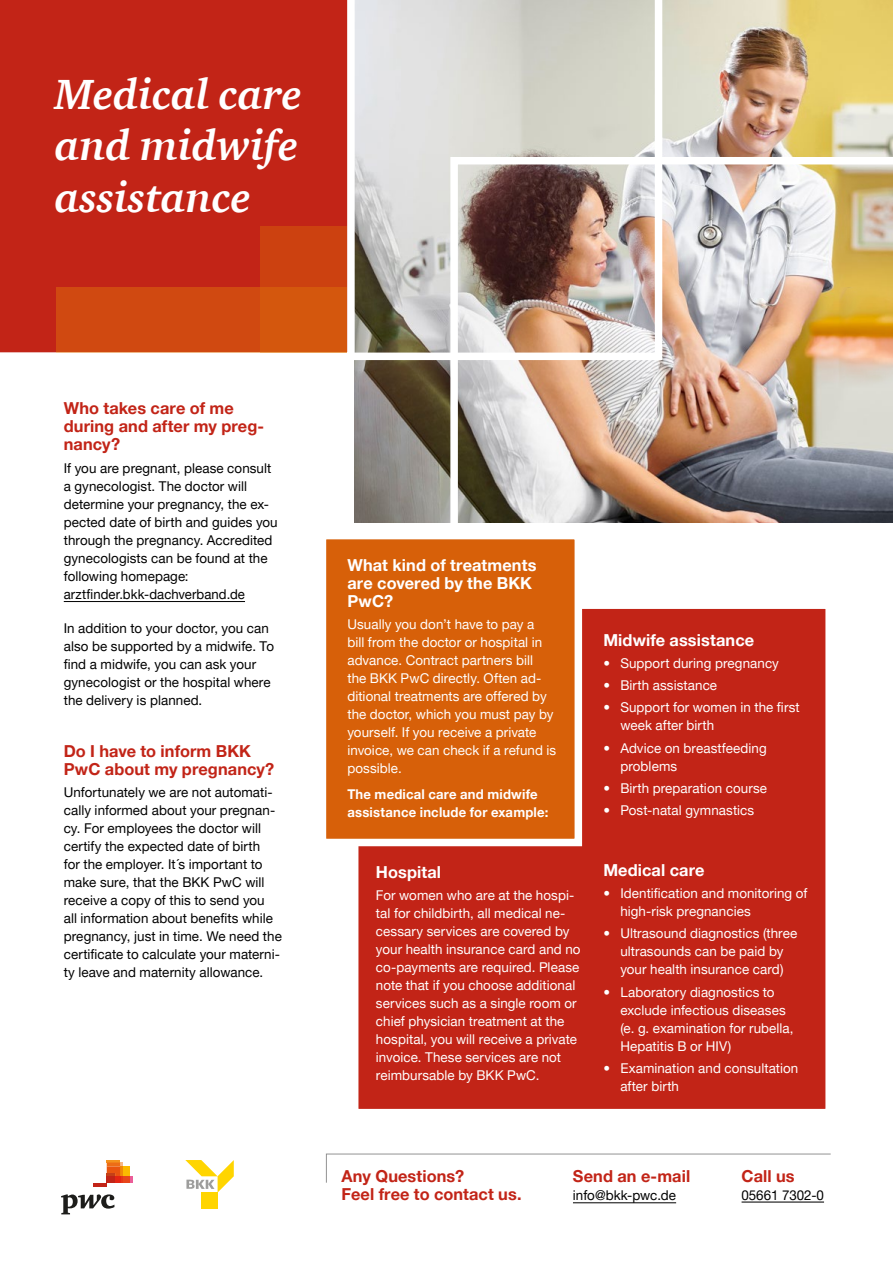
<style>
.page{position:relative;width:893px;height:1263px;background:#fff}
.page>*{position:absolute;margin:0;border:0;box-sizing:border-box;transform-origin:0 0}
.headline_big{font:italic 700 43.35px/51.9px "ITC Charter Com";color:#fff;text-align:justify}
.strong{font:700 16.5px/18px "Helvetica Neue LT Pro";letter-spacing:.005em;color:#c22417}
.strong-2{font:700 16.5px/18px "Helvetica Neue LT Pro";letter-spacing:.005em;color:#fff}
.Body_Copy{font:13.5px/18px "Helvetica Neue LT Pro";letter-spacing:.005em;color:#000}
.unordered_list{font:13.5px/18px "Helvetica Neue LT Pro";letter-spacing:.005em;color:#fff}
.strong-3{font:13.5px/18px "Helvetica Neue LT Pro";letter-spacing:.005em;color:#fff}
.Body_Copy-2{font:13.5px/18px "Helvetica Neue LT Pro";letter-spacing:.005em;color:#fff}
.Callouts_Labels{font:700 13.5px/18px "Helvetica Neue LT Pro";letter-spacing:.015em;color:#fff}
.strong-4{font:13.5px "Helvetica Neue LT Pro";color:#000}
</style>
<div class="page">
<svg style="left:61px;top:1194px;width:53px;height:20px"></svg>
<svg style="left:129px;top:1176px;width:4px;height:7px"></svg>
<div style="left:123px;top:1166px;width:6px;height:10px;background:#fbba00"></div>
<div style="left:123px;top:1176px;width:6px;height:7px;background:#e8461b"></div>
<svg style="left:107px;top:1160px;width:16px;height:23px"></svg>
<div style="left:107px;top:1176px;width:8px;height:7px;background:#c22417"></div>
<hr style="left:93px;top:1183px;width:14px;height:4px;background:#c22417">
<svg style="left:185px;top:1160px;width:49px;height:32px"></svg>
<div style="left:202px;top:1192px;width:16px;height:16px;background:#ffd500"></div>
<svg style="left:326px;top:1153px;width:505px;height:30px"></svg>
<hr style="left:573px;top:1202px;width:103px;height:1px;background:#000">
<img style="left:355px;top:0;width:538px;height:523px">
<img style="left:450px;top:157px;width:443px;height:366px">
<div style="left:351px;top:601px;width:482px;height:515px;background:#c22417;border:8px solid #fff"></div>
<hr style="left:64px;top:601px;width:181px;height:1px;background:#000">
<svg style="left:326px;top:539px;width:260px;height:311px;background:#d86513"></svg>
<svg style="left:0;top:0;width:662px;height:360px;background:#c3776d"></svg>
<div style="left:260px;top:226px;width:86px;height:126px;background:#cc4110"></div>
<div style="left:56px;top:287px;width:291px;height:66px;background:linear-gradient(to right,#cf4412,#d4560d)"></div>
<hr style="left:742px;top:1202px;width:82px;height:1px;background:#000">
<h1 class="headline_big" style="left:55px;top:67px;width:248px">Medical care and midwife assistance</h1>
<p class="strong" style="left:64px;top:399px;width:202px">Who takes care of me during and after my preg&shy;nancy?</p>
<p class="Body_Copy" style="left:64px;top:458px;width:215px">If you are pregnant, please consult a gynecologist. The doctor will determine your pregnancy, the ex&shy;pected date of birth and guides you through the pregnancy. Accredited gynecologists can be found at the following homepage: arztfinder.bkk-dachverband.de</p>
<p class="Body_Copy" style="left:64px;top:618px;width:212px">In addition to your doctor, you can also be supported by a midwife. To find a midwife, you can ask your gynecologist or the hospital where the delivery is planned.</p>
<p class="strong" style="left:64px;top:741px;width:212px">Do I have to inform BKK<br>PwC about my pregnancy?</p>
<p class="Body_Copy" style="left:64px;top:783px;width:220px">Unfortunately we are not automati&shy;cally informed about your pregnan&shy;cy. For employees the doctor will certify the expected date of birth<br>for the employer. It´s important to make sure, that the BKK PwC will receive a copy of this to send you<br>all information about benefits while pregnancy, just in time. We need the certificate to calculate your materni&shy;ty leave and maternity allowance.</p>
<p class="strong-2" style="left:347px;top:555px;width:190px">What kind of treatments are covered by the BKK<br>PwC?</p>
<p class="Body_Copy-2" style="left:347px;top:615px;width:210px">Usually you don’t have to pay a<br>bill from the doctor or hospital in advance. Contract partners bill<br>the BKK PwC directly. Often ad&shy;ditional treatments are offered by the doctor, which you must pay by yourself. If you receive a private invoice, we can check if a refund is possible.</p>
<p class="Callouts_Labels" style="left:347px;top:785px;width:202px">The medical care and midwife assistance include for example:</p>
<p class="strong-2" style="left:376px;top:863px;width:67px">Hospital</p>
<p class="strong-3" style="left:376px;top:886px;width:206px">For women who are at the hospi&shy;tal for childbirth, all medical ne&shy;cessary services are covered by your health insurance card and no co-payments are required. Please note that if you choose additional services such as a single room or chief physician treatment at the hospital, you will receive a private invoice. These services are not reimbursable by BKK PwC.</p>
<p class="strong-2" style="left:603px;top:630px;width:152px">Midwife assistance</p>
<p class="unordered_list" style="left:603px;top:654px;width:177px">• Support during pregnancy</p>
<p class="unordered_list" style="left:603px;top:676px;width:115px">• Birth assistance</p>
<p class="unordered_list" style="left:620px;top:698px;width:181px;text-indent:-17px">• Support for women in the first week after birth</p>
<p class="unordered_list" style="left:620px;top:738px;width:148px;text-indent:-17px">• Advice on breastfeeding problems</p>
<p class="unordered_list" style="left:603px;top:779px;width:165px">• Birth preparation course</p>
<p class="unordered_list" style="left:603px;top:801px;width:152px">• Post-natal gymnastics</p>
<p class="strong-2" style="left:603px;top:860px;width:103px">Medical care</p>
<p class="unordered_list" style="left:620px;top:884px;width:189px;text-indent:-17px">• Identification and monitoring of high-risk pregnancies</p>
<p class="unordered_list" style="left:603px;top:924px;width:195px;text-align:center">• Ultrasound diagnostics (three ultrasounds can be paid by<br>your health insurance card)</p>
<p class="unordered_list" style="left:620px;top:982px;width:175px;text-indent:-17px">• Laboratory diagnostics to exclude infectious diseases (e. g. examination for rubella,<br>Hepatitis B or HIV)</p>
<p class="unordered_list" style="left:620px;top:1059px;width:180px;text-indent:-17px">• Examination and consultation after birth</p>
<p class="strong" style="left:342px;top:1166px;width:182px">Any Questions?<br>Feel free to contact us.</p>
<p class="strong" style="left:742px;top:1166px;width:55px">Call us</p>
<p class="strong" style="left:573px;top:1166px;width:119px">Send an e-mail</p>
<p class="strong-4" style="left:573px;top:1187px;width:105px">info@bkk-pwc.de</p>
<p class="Body_Copy" style="left:742px;top:1186px;width:84px">05661 7302-0</p>
</div>
